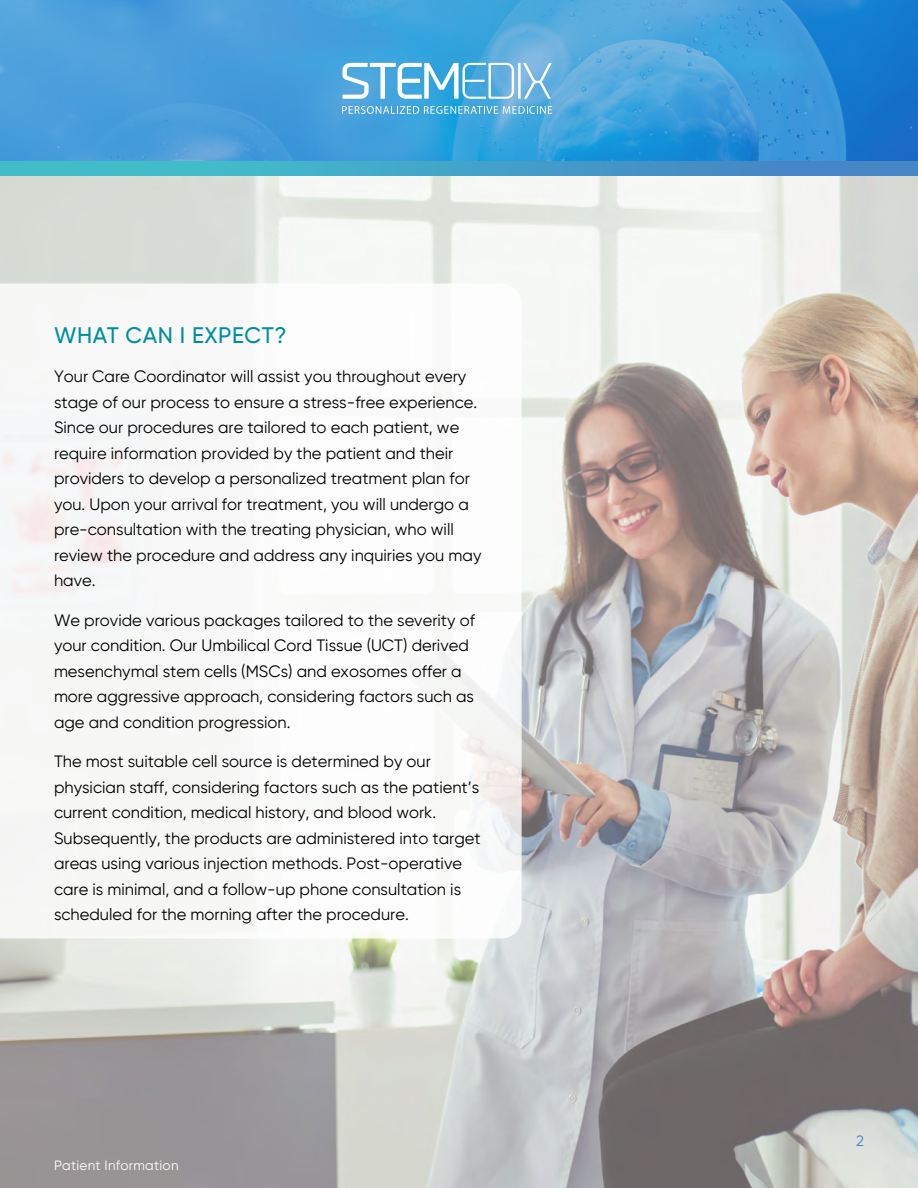
<style>
.page{position:relative;width:918px;height:1188px;background:#fff}
.page>*{position:absolute;margin:0;border:0;box-sizing:border-box;transform-origin:0 0}
.t1{font:500 22.5px "Gilroy";letter-spacing:.025em;color:#008ea2}
.t2{font:16.5px/25.5px "Gilroy";color:#000}
.t3{font:15px "Gilroy";color:#4486c6}
.t4{font:13.5px "Gilroy";letter-spacing:.02em;color:#fff}
</style>
<div class="page">
<img style="left:0;top:176px;width:918px;height:1012px">
<svg style="left:0;top:284px;width:522px;height:655px"></svg>
<img style="left:0;top:0;width:918px;height:161px">
<svg style="left:0;top:161px;width:918px;height:15px"></svg>
<svg style="left:343px;top:63px;width:209px;height:36px"></svg>
<svg style="left:342px;top:106px;width:210px;height:8px"></svg>
<h1 class="t1" style="left:54px;top:321px;width:234px">WHAT CAN I EXPECT?</h1>
<p class="t2" style="left:54px;top:364px;width:429px">Your Care Coordinator will assist you throughout every stage of our process to ensure a stress-free experience.<br>Since our procedures are tailored to each patient, we require information provided by the patient and their providers to develop a personalized treatment plan for you. Upon your arrival for treatment, you will undergo a pre-consultation with the treating physician, who will review the procedure and address any inquiries you may have.</p>
<p class="t2" style="left:54px;top:607px;width:422px">We provide various packages tailored to the severity of your condition. Our Umbilical Cord Tissue (UCT) derived mesenchymal stem cells (MSCs) and exosomes offer a more aggressive approach, considering factors such as age and condition progression.</p>
<p class="t2" style="left:54px;top:749px;width:428px">The most suitable cell source is determined by our physician staff, considering factors such as the patient’s current condition, medical history, and blood work.<br>Subsequently, the products are administered into target areas using various injection methods. Post-operative care is minimal, and a follow-up phone consultation is scheduled for the morning after the procedure.</p>
<p class="t4" style="left:54px;top:1157px;width:126px">Patient Information</p>
<p class="t3" style="left:856px;top:1132px;width:9px">2</p>
</div>
